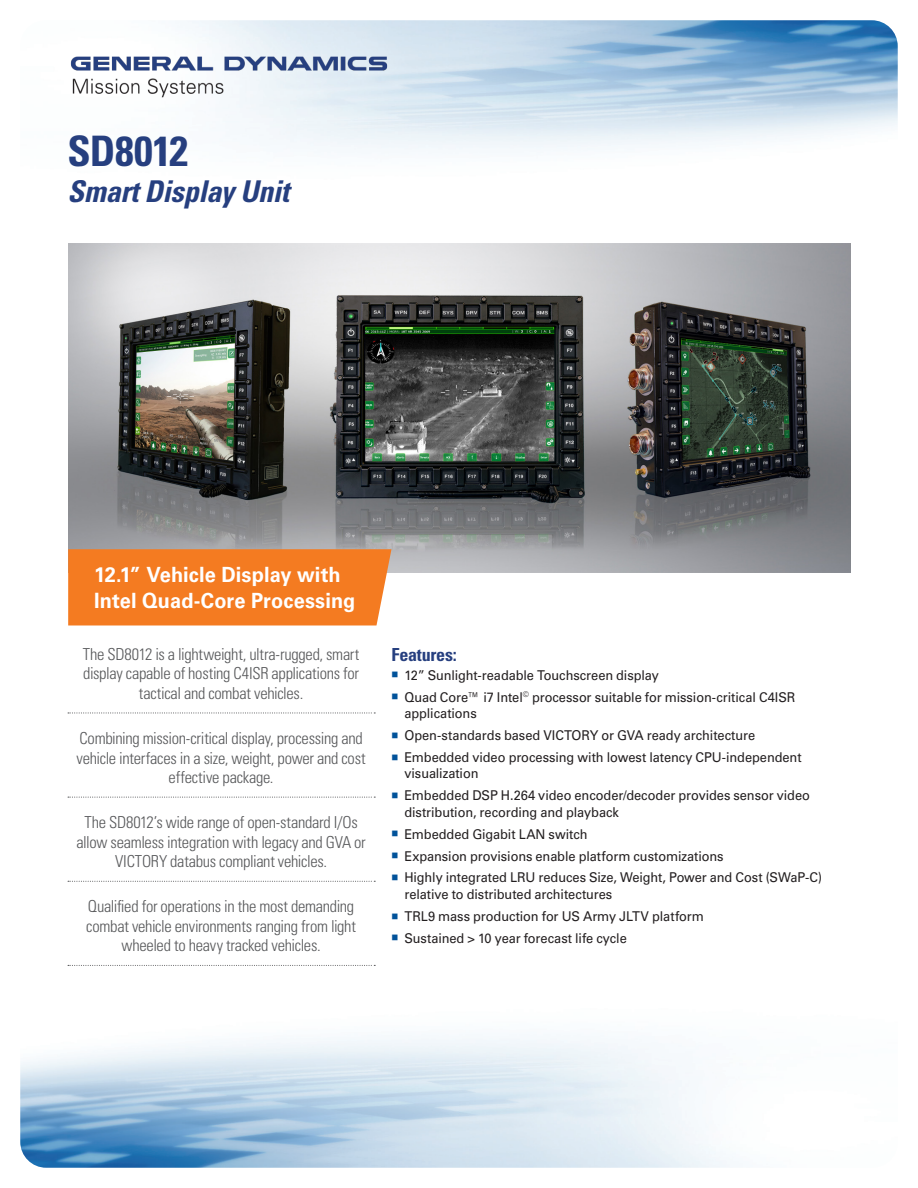
<style>
.page{position:relative;width:918px;height:1188px;background:#fff}
.page>*{position:absolute;margin:0;border:0;box-sizing:border-box;transform-origin:0 0}
.Front-Title{font:700 condensed 42px "Univers LT Std";letter-spacing:-.01em;color:#263f7f}
.Front_Subtitle{font:italic 700 condensed 30px "Univers LT Std";letter-spacing:-.01em;color:#263f7f}
.Front-Key_Message_Su{font:700 21px/25.2px "Univers LT Std";letter-spacing:.005em;color:#fff;scale:.95 1}
.Front_Subhead{font:700 condensed 18px "Univers LT Std";letter-spacing:-.01em;color:#263f7f}
.Front_Key_Message{font:300 condensed 16.5px/19.5px "Univers LT Std";letter-spacing:-.02em;color:#57585a;text-align:center}
.t1{font:13.5px/16.5px "Univers LT Std";letter-spacing:-.005em;color:#231f20;scale:.95 1}
.s1{color:#01529a}
</style>
<div class="page">
<img style="left:20px;top:20px;width:878px;height:1148px">
<img style="left:68px;top:54px;width:324px;height:45px">
<svg style="left:68px;top:712px;width:307px;height:1px"></svg>
<svg style="left:68px;top:797px;width:307px;height:1px"></svg>
<svg style="left:68px;top:881px;width:307px;height:1px"></svg>
<svg style="left:68px;top:965px;width:307px;height:1px"></svg>
<img style="left:68px;top:243px;width:782px;height:329px">
<div style="left:68px;top:549px;width:323px;height:76px;background:#f47b21"></div>
<p class="Front-Title" style="left:68px;top:125px;width:122px">SD8012</p>
<p class="Front_Subtitle" style="left:68px;top:173px;width:223px">Smart Display Unit</p>
<p class="Front-Key_Message_Su" style="left:94px;top:563px;width:276px">12.1” Vehicle Display with<br>Intel Quad-Core Processing</p>
<p class="Front_Key_Message" style="left:83px;top:644px;width:278px">The SD8012 is a lightweight, ultra-rugged, smart display capable of hosting C4ISR applications for tactical and combat vehicles.</p>
<p class="Front_Key_Message" style="left:77px;top:729px;width:291px">Combining mission-critical display, processing and vehicle interfaces in a size, weight, power and cost effective package.</p>
<p class="Front_Key_Message" style="left:76px;top:813px;width:291px">The SD8012’s wide range of open-standard I/Os allow seamless integration with legacy and GVA or<br>VICTORY databus compliant vehicles.</p>
<p class="Front_Key_Message" style="left:86px;top:897px;width:271px">Qualified for operations in the most demanding combat vehicle environments ranging from light wheeled to heavy tracked vehicles.</p>
<p class="Front_Subhead" style="left:392px;top:644px;width:67px">Features:</p>
<p class="t1" style="left:392px;top:667px;width:283px"><span class="s1">■</span> 12” Sunlight-readable Touchscreen display</p>
<p class="t1" style="left:404px;top:689px;width:413px;text-indent:-13px"><span class="s1">■</span> Quad Core™ i7 Intel<sup>©</sup> processor suitable for mission-critical C4ISR applications</p>
<p class="t1" style="left:392px;top:727px;width:384px"><span class="s1">■</span> Open-standards based VICTORY or GVA ready architecture</p>
<p class="t1" style="left:404px;top:749px;width:420px;text-indent:-13px"><span class="s1">■</span> Embedded video processing with lowest latency CPU-independent visualization</p>
<p class="t1" style="left:404px;top:787px;width:428px;text-indent:-13px"><span class="s1">■</span> Embedded DSP H.264 video encoder/decoder provides sensor video distribution, recording and playback</p>
<p class="t1" style="left:392px;top:826px;width:208px"><span class="s1">■</span> Embedded Gigabit LAN switch</p>
<p class="t1" style="left:392px;top:848px;width:351px"><span class="s1">■</span> Expansion provisions enable platform customizations</p>
<p class="t1" style="left:404px;top:870px;width:441px;text-indent:-13px"><span class="s1">■</span> Highly integrated LRU reduces Size, Weight, Power and Cost (SWaP-C) relative to distributed architectures</p>
<p class="t1" style="left:392px;top:908px;width:330px"><span class="s1">■</span> TRL9 mass production for US Army JLTV platform</p>
<p class="t1" style="left:392px;top:930px;width:249px"><span class="s1">■</span> Sustained &gt; 10 year forecast life cycle</p>
</div>
